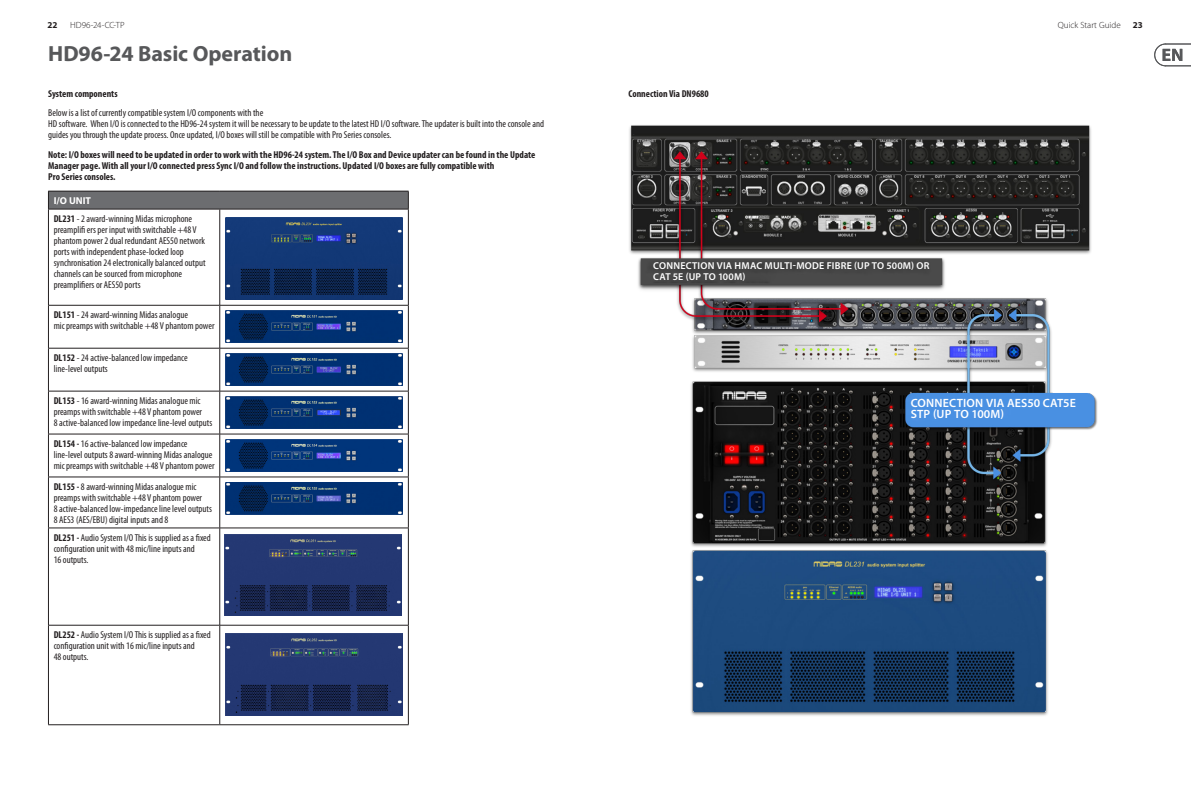
<style>
.page{position:relative;width:1191px;height:808px;background:#fff}
.page>*{position:absolute;margin:0;border:0;box-sizing:border-box;transform-origin:0 0}
.t1{font:700 22px "Myriad Pro";letter-spacing:-.005em;color:#57585a}
.Divider_WW{font:600 12px/11px "Myriad Pro";letter-spacing:.015em;color:#fff}
.Main_Text{font:condensed 10px/11px "Myriad Pro";color:#231f20}
.Main_Text-2{font:700 condensed 10px/11px "Myriad Pro";color:#231f20}
.Divider_WW-2{font:600 10px/11px "Myriad Pro";letter-spacing:.025em;color:#fff}
.Main_Text_Semi_bold{font:700 condensed 10px "Myriad Pro";color:#231f20}
.Main_Text_Semi_bold-2{font:700 10px "Myriad Pro";color:#fff}
.t2{font:300 9px "Myriad Pro";color:#231f20}
.t3{font:700 9px "Myriad Pro";color:#231f20}
.s1{font-weight:700}
</style>
<div class="page">
<svg style="left:1154px;top:43px;width:37px;height:24px"></svg>
<img style="left:629px;top:125px;width:468px;height:591px">
<div style="left:48px;top:191px;width:360px;height:18px;background:#6c6d70"></div>
<hr style="left:48px;top:191px;width:172px;height:1px;background:#231f20">
<svg style="left:48px;top:191px;width:1px;height:18px"></svg>
<hr style="left:220px;top:191px;width:188px;height:1px;background:#231f20">
<svg style="left:408px;top:191px;width:1px;height:18px"></svg>
<hr style="left:48px;top:209px;width:172px;height:1px;background:#231f20">
<hr style="left:48px;top:209px;width:1px;height:96px;background:#231f20">
<hr style="left:220px;top:209px;width:188px;height:1px;background:#231f20">
<hr style="left:219px;top:209px;width:1px;height:96px;background:#231f20">
<hr style="left:408px;top:209px;width:1px;height:96px;background:#231f20">
<hr style="left:48px;top:305px;width:172px;height:1px;background:#231f20">
<hr style="left:48px;top:305px;width:1px;height:43px;background:#231f20">
<hr style="left:220px;top:305px;width:188px;height:1px;background:#231f20">
<hr style="left:219px;top:305px;width:1px;height:43px;background:#231f20">
<hr style="left:408px;top:305px;width:1px;height:43px;background:#231f20">
<hr style="left:48px;top:348px;width:172px;height:1px;background:#231f20">
<hr style="left:48px;top:348px;width:1px;height:43px;background:#231f20">
<hr style="left:220px;top:348px;width:188px;height:1px;background:#231f20">
<hr style="left:219px;top:348px;width:1px;height:43px;background:#231f20">
<hr style="left:408px;top:348px;width:1px;height:43px;background:#231f20">
<hr style="left:48px;top:391px;width:172px;height:1px;background:#231f20">
<hr style="left:48px;top:391px;width:1px;height:43px;background:#231f20">
<hr style="left:220px;top:391px;width:188px;height:1px;background:#231f20">
<hr style="left:219px;top:391px;width:1px;height:43px;background:#231f20">
<hr style="left:408px;top:391px;width:1px;height:43px;background:#231f20">
<hr style="left:48px;top:434px;width:172px;height:1px;background:#231f20">
<hr style="left:48px;top:434px;width:1px;height:43px;background:#231f20">
<hr style="left:220px;top:434px;width:188px;height:1px;background:#231f20">
<hr style="left:219px;top:434px;width:1px;height:43px;background:#231f20">
<hr style="left:408px;top:434px;width:1px;height:43px;background:#231f20">
<hr style="left:48px;top:477px;width:172px;height:1px;background:#231f20">
<hr style="left:48px;top:477px;width:1px;height:51px;background:#231f20">
<hr style="left:220px;top:477px;width:188px;height:1px;background:#231f20">
<hr style="left:219px;top:477px;width:1px;height:51px;background:#231f20">
<hr style="left:408px;top:477px;width:1px;height:51px;background:#231f20">
<hr style="left:48px;top:528px;width:172px;height:1px;background:#231f20">
<hr style="left:48px;top:528px;width:1px;height:97px;background:#231f20">
<hr style="left:220px;top:528px;width:188px;height:1px;background:#231f20">
<hr style="left:219px;top:528px;width:1px;height:97px;background:#231f20">
<hr style="left:408px;top:528px;width:1px;height:97px;background:#231f20">
<hr style="left:48px;top:625px;width:172px;height:1px;background:#231f20">
<hr style="left:48px;top:625px;width:1px;height:99px;background:#231f20">
<hr style="left:220px;top:625px;width:188px;height:1px;background:#231f20">
<hr style="left:219px;top:625px;width:1px;height:99px;background:#231f20">
<hr style="left:408px;top:625px;width:1px;height:99px;background:#231f20">
<hr style="left:48px;top:724px;width:172px;height:1px;background:#231f20">
<hr style="left:220px;top:724px;width:188px;height:1px;background:#231f20">
<img style="left:225px;top:310px;width:177px;height:33px">
<img style="left:225px;top:353px;width:177px;height:33px">
<img style="left:225px;top:396px;width:177px;height:33px">
<img style="left:225px;top:439px;width:178px;height:33px">
<img style="left:225px;top:482px;width:177px;height:33px">
<img style="left:225px;top:218px;width:177px;height:81px">
<img style="left:225px;top:534px;width:177px;height:81px">
<img style="left:225px;top:634px;width:177px;height:81px">
<p class="t3" style="left:48px;top:19px;width:11px">22</p>
<p class="t2" style="left:70px;top:20px;width:56px">HD96-24-CC-TP</p>
<p class="t2" style="left:1057px;top:20px;width:64px">Quick Start Guide</p>
<p class="t3" style="left:1132px;top:19px;width:11px">23</p>
<p class="t1" style="left:48px;top:39px;width:245px">HD96-24 Basic Operation</p>
<p class="Main_Text-2" style="left:48px;top:88px;width:71px">System components</p>
<p class="Main_Text" style="left:48px;top:107px;width:497px">Below is a list of currently compatible system I/O components with the<br>HD software. When I/O is connected to the HD96-24 system it will be necessary to be update to the latest HD I/O software. The updater is built into the console and guides you through the update process. Once updated, I/O boxes will still be compatible with Pro Series consoles.</p>
<p class="Main_Text-2" style="left:48px;top:149px;width:488px">Note: I/O boxes will need to be updated in order to work with the HD96-24 system. The I/O Box and Device updater can be found in the Update<br>Manager page. With all your I/O connected press Sync I/O and follow the instructions. Updated I/O boxes are fully compatible with<br>Pro Series consoles.</p>
<p class="Main_Text_Semi_bold-2" style="left:54px;top:194px;width:39px">I/O UNIT</p>
<p class="Main_Text" style="left:54px;top:213px;width:153px"><span class="s1">DL231</span> - 2 award-winning Midas microphone preamplifi ers per input with switchable +48 V phantom power 2 dual redundant AES50 network ports with independent phase-locked loop synchronisation 24 electronically balanced output channels can be sourced from microphone preamplifiers or AES50 ports</p>
<p class="Main_Text" style="left:54px;top:309px;width:162px"><span class="s1">DL151</span> - 24 award-winning Midas analogue<br>mic preamps with switchable +48 V phantom power</p>
<p class="Main_Text" style="left:54px;top:352px;width:136px"><span class="s1">DL152</span> - 24 active-balanced low impedance line-level outputs</p>
<p class="Main_Text" style="left:54px;top:395px;width:160px"><span class="s1">DL153</span> - 16 award-winning Midas analogue mic preamps with switchable +48 V phantom power<br>8 active-balanced low impedance line-level outputs</p>
<p class="Main_Text" style="left:54px;top:438px;width:162px"><span class="s1">DL154 -</span> 16 active-balanced low impedance line-level outputs 8 award-winning Midas analogue mic preamps with switchable +48 V phantom power</p>
<p class="Main_Text" style="left:54px;top:481px;width:160px"><span class="s1">DL155 -</span> 8 award-winning Midas analogue mic preamps with switchable +48 V phantom power<br>8 active-balanced low-impedance line level outputs 8 AES3 (AES/EBU) digital inputs and 8</p>
<p class="Main_Text" style="left:54px;top:532px;width:159px"><span class="s1">DL251 -</span> Audio System I/O This is supplied as a fixed configuration unit with 48 mic/line inputs and<br>16 outputs.</p>
<p class="Main_Text" style="left:54px;top:629px;width:159px"><span class="s1">DL252 -</span> Audio System I/O This is supplied as a fixed configuration unit with 16 mic/line inputs and<br>48 outputs.</p>
<p class="Main_Text_Semi_bold" style="left:628px;top:87px;width:82px">Connection Via DN9680</p>
<p class="Divider_WW-2" style="left:653px;top:260px;width:278px">CONNECTION VIA HMAC MULTI-MODE FIBRE (UP TO 500M) OR<br>CAT 5E (UP TO 100M)</p>
<p class="Divider_WW" style="left:910px;top:397px;width:167px">CONNECTION VIA AES50 CAT5E<br>STP (UP TO 100M)</p>
</div>
